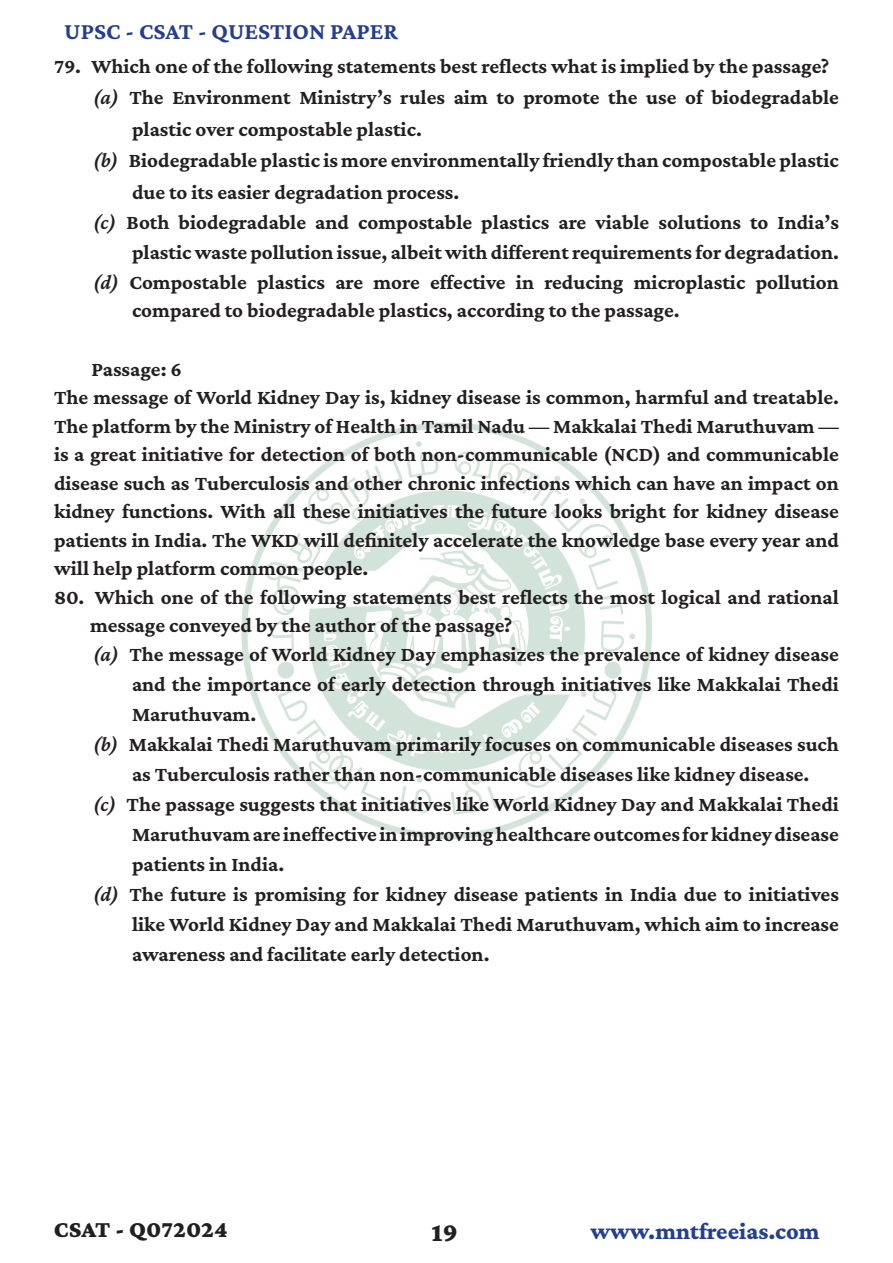
<style>
.page{position:relative;width:893px;height:1263px;background:#fff}
.page>*{position:absolute;margin:0;border:0;box-sizing:border-box;transform-origin:0 0}
.t1{font:900 27px "Crimson Pro";color:#231f20}
.t2{font:700 24px "Crimson Pro";color:#253f8e}
.t3{font:800 24px "Crimson Pro";color:#253f8e}
.t4{font:900 24px "Crimson Pro";color:#231f20}
.Bold_-_Full_Just{font:700 21px/30px "Crimson Pro";color:#231f20}
.BOLD{font:700 21px "Crimson Pro";color:#231f20}
.s1{font-weight:600;font-style:italic}
</style>
<div class="page">
<img style="left:241px;top:422px;width:411px;height:418px">
<p class="t2" style="left:64px;top:16px;width:335px">UPSC - CSAT - QUESTION PAPER</p>
<p class="Bold_-_Full_Just" style="left:54px;top:51px;width:777px">79. Which one of the following statements best reflects what is implied by the passage?</p>
<p class="Bold_-_Full_Just" style="left:132px;top:81px;width:708px;line-height:31.5px;text-indent:-39px"><span class="s1">(a)</span> The Environment Ministry’s rules aim to promote the use of biodegradable plastic over compostable plastic.</p>
<p class="Bold_-_Full_Just" style="left:132px;top:144px;width:708px;line-height:31.5px;text-indent:-39px"><span class="s1">(b)</span> Biodegradable plastic is more environmentally friendly than compostable plastic due to its easier degradation process.</p>
<p class="Bold_-_Full_Just" style="left:93px;top:207px;width:747px;text-align:right"><span class="s1">(c)</span> Both biodegradable and compostable plastics are viable solutions to India’s plastic waste pollution issue, albeit with different requirements for degradation.</p>
<p class="Bold_-_Full_Just" style="left:132px;top:267px;width:708px;line-height:28.5px;text-indent:-39px"><span class="s1">(d)</span> Compostable plastics are more effective in reducing microplastic pollution compared to biodegradable plastics, according to the passage.</p>
<p class="BOLD" style="left:92px;top:356px;width:92px">Passage: 6</p>
<p class="Bold_-_Full_Just" style="left:54px;top:383px;width:786px;line-height:28.5px;text-align:justify">The message of World Kidney Day is, kidney disease is common, harmful and treatable.<br>The platform by the Ministry of Health in Tamil Nadu — Makkalai Thedi Maruthuvam — is a great initiative for detection of both non-communicable (NCD) and communicable disease such as Tuberculosis and other chronic infections which can have an impact on kidney functions. With all these initiatives the future looks bright for kidney disease patients in India. The WKD will definitely accelerate the knowledge base every year and will help platform common people.</p>
<p class="Bold_-_Full_Just" style="left:90px;top:582px;width:750px;line-height:28.5px;text-indent:-36px">80. Which one of the following statements best reflects the most logical and rational message conveyed by the author of the passage?</p>
<p class="Bold_-_Full_Just" style="left:132px;top:639px;width:708px;text-align:justify;text-indent:-39px"><span class="s1">(a)</span> The message of World Kidney Day emphasizes the prevalence of kidney disease and the importance of early detection through initiatives like Makkalai Thedi Maruthuvam.</p>
<p class="Bold_-_Full_Just" style="left:93px;top:729px;width:747px;text-align:center"><span class="s1">(b)</span> Makkalai Thedi Maruthuvam primarily focuses on communicable diseases such as Tuberculosis rather than non-communicable diseases like kidney disease.</p>
<p class="Bold_-_Full_Just" style="left:132px;top:789px;width:708px;text-align:justify;text-indent:-39px"><span class="s1">(c)</span> The passage suggests that initiatives like World Kidney Day and Makkalai Thedi Maruthuvam are ineffective in improving healthcare outcomes for kidney disease patients in India.</p>
<p class="Bold_-_Full_Just" style="left:132px;top:879px;width:708px;text-align:justify;text-indent:-39px"><span class="s1">(d)</span> The future is promising for kidney disease patients in India due to initiatives like World Kidney Day and Makkalai Thedi Maruthuvam, which aim to increase awareness and facilitate early detection.</p>
<p class="t4" style="left:54px;top:1214px;width:175px">CSAT - Q072024</p>
<p class="t1" style="left:432px;top:1215px;width:28px">19</p>
<p class="t3" style="left:591px;top:1216px;width:231px">www.mntfreeias.com</p>
</div>
